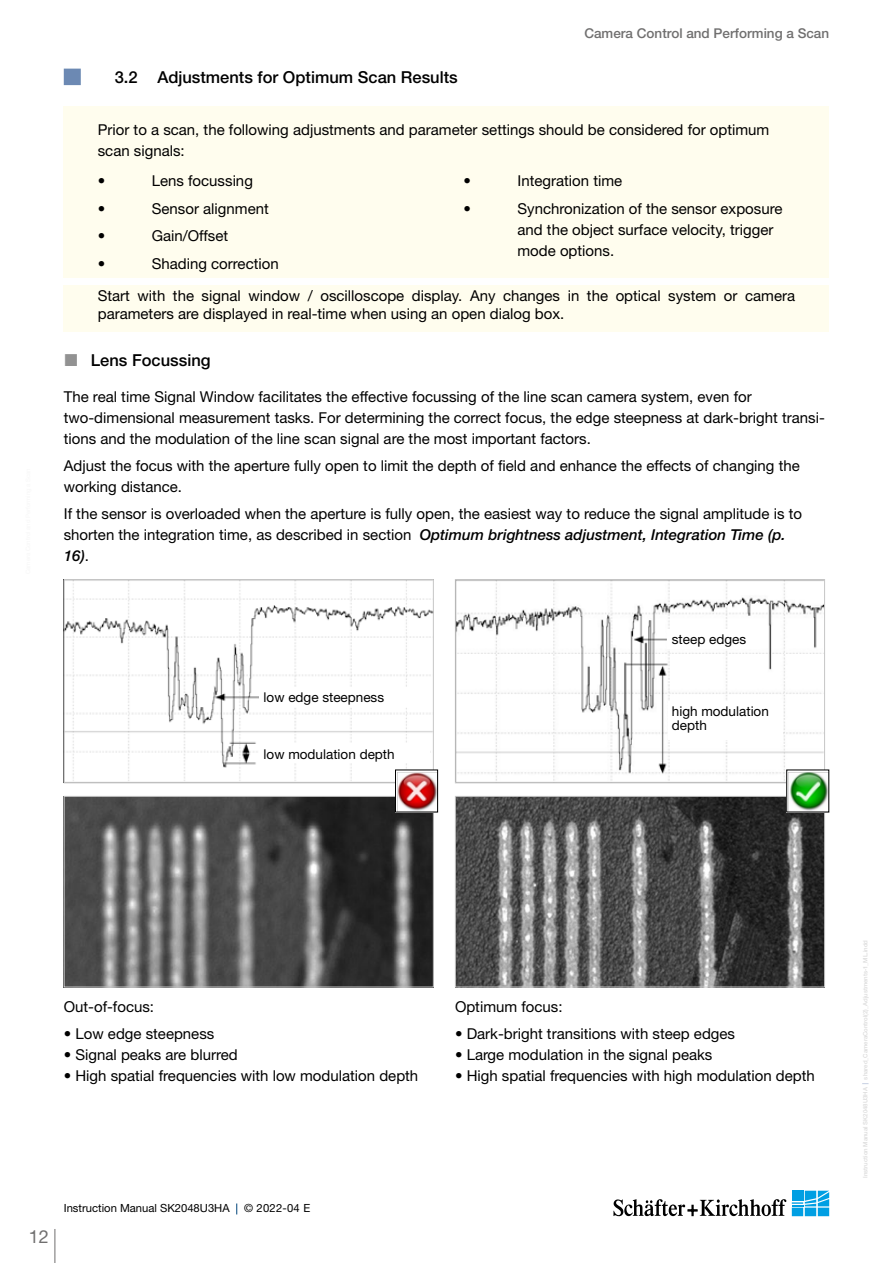
<style>
.page{position:relative;width:893px;height:1263px;background:#fff}
.page>*{position:absolute;margin:0;border:0;box-sizing:border-box;transform-origin:0 0}
.t1{font:18px "Helvetica Neue";color:#706f6f}
.t2{font:500 16.5px "Helvetica Neue";color:#000}
.t3{font:15px/21px "Helvetica Neue";color:#000}
.t4{font:700 15px "Helvetica Neue";color:#000}
.t5{font:13.5px/13.5px "Helvetica Neue";color:#000}
.t6{font:500 13.5px "Helvetica Neue";color:#706f6f}
.t7{font:11.25px "Helvetica Neue";color:#000}
.t8{font:500 6px "Helvetica Neue";color:#dadada}
.s1{font-weight:500;font-style:italic}
</style>
<div class="page">
<svg style="left:792px;top:1206px;width:37px;height:10px"></svg>
<div style="left:792px;top:1208px;width:11px;height:8px;background:#009fe3"></div>
<div style="left:805px;top:1207px;width:11px;height:9px;background:#009fe3"></div>
<div style="left:818px;top:1207px;width:11px;height:9px;background:#009fe3"></div>
<svg style="left:792px;top:1191px;width:37px;height:15px"></svg>
<svg style="left:613px;top:1199px;width:173px;height:17px"></svg>
<hr style="left:55px;top:1229px;width:1px;height:34px;background:#706f6f">
<div style="left:64px;top:69px;width:17px;height:16px;background:#6c89b3"></div>
<div style="left:64px;top:166px;width:765px;height:112px;background:#fffdee"></div>
<div style="left:64px;top:107px;width:765px;height:59px;background:#fffdee"></div>
<div style="left:64px;top:285px;width:765px;height:47px;background:#fffdee"></div>
<img style="left:457px;top:798px;width:366px;height:187px">
<div style="left:455px;top:796px;width:370px;height:191px;border:1px solid #c6c6c6"></div>
<img style="left:66px;top:798px;width:366px;height:187px">
<div style="left:64px;top:796px;width:370px;height:191px;border:1px solid #c6c6c6"></div>
<img style="left:457px;top:581px;width:366px;height:200px">
<div style="left:455px;top:579px;width:370px;height:204px;border:1px solid #c6c6c6"></div>
<div style="left:668px;top:629px;width:93px;height:19px;background:#fff"></div>
<div style="left:668px;top:701px;width:114px;height:39px;background:#fff"></div>
<img style="left:66px;top:581px;width:366px;height:200px">
<div style="left:64px;top:579px;width:370px;height:204px;border:1px solid #c6c6c6"></div>
<div style="left:259px;top:744px;width:170px;height:19px;background:#fff"></div>
<div style="left:259px;top:687px;width:170px;height:20px;background:#fff"></div>
<svg style="left:787px;top:770px;width:42px;height:42px"></svg>
<img style="left:788px;top:772px;width:39px;height:38px">
<img style="left:397px;top:771px;width:39px;height:39px">
<div style="left:395px;top:769px;width:43px;height:43px;border:1px solid #000"></div>
<p class="t2" style="left:115px;top:67px;width:344px">3.2 Adjustments for Optimum Scan Results</p>
<p class="t6" style="left:584px;top:25px;width:246px">Camera Control and Performing a Scan</p>
<p class="t3" style="left:98px;top:119px;width:673px">Prior to a scan, the following adjustments and parameter settings should be considered for optimum scan signals:</p>
<p class="t4" style="left:98px;top:172px;width:9px">•</p>
<p class="t3" style="left:152px;top:170px;width:103px">Lens focussing</p>
<p class="t4" style="left:98px;top:199px;width:9px">•</p>
<p class="t3" style="left:152px;top:198px;width:118px">Sensor alignment</p>
<p class="t4" style="left:98px;top:227px;width:9px">•</p>
<p class="t3" style="left:152px;top:225px;width:78px">Gain/Offset</p>
<p class="t4" style="left:98px;top:254px;width:9px">•</p>
<p class="t3" style="left:152px;top:252px;width:128px">Shading correction</p>
<p class="t4" style="left:463px;top:172px;width:9px">•</p>
<p class="t3" style="left:517px;top:170px;width:106px">Integration time</p>
<p class="t4" style="left:463px;top:199px;width:9px">•</p>
<p class="t3" style="left:517px;top:198px;width:267px">Synchronization of the sensor exposure and the object surface velocity, trigger mode options.</p>
<p class="t3" style="left:98px;top:287px;width:699px;line-height:18px">Start with the signal window / oscilloscope display. Any changes in the optical system or camera parameters are displayed in real-time when using an open dialog box.</p>
<p class="t2" style="left:91px;top:350px;width:121px">Lens Focussing</p>
<p class="t3" style="left:64px;top:386px;width:763px">The real time Signal Window facilitates the effective focussing of the line scan camera system, even for two-dimensional measurement tasks. For determining the correct focus, the edge steepness at dark-bright transi&shy;tions and the modulation of the line scan signal are the most important factors.</p>
<p class="t3" style="left:64px;top:455px;width:738px">Adjust the focus with the aperture fully open to limit the depth of field and enhance the effects of changing the working distance.</p>
<p class="t3" style="left:64px;top:503px;width:740px">If the sensor is overloaded when the aperture is fully open, the easiest way to reduce the signal amplitude is to shorten the integration time, as described in section <span class="s1">Optimum brightness adjustment, Integration Time (p.<br>16)</span>.</p>
<p class="t5" style="left:264px;top:691px;width:122px">low edge steepness</p>
<p class="t5" style="left:264px;top:747px;width:133px">low modulation depth</p>
<p class="t5" style="left:672px;top:632px;width:76px">steep edges</p>
<p class="t5" style="left:672px;top:704px;width:99px">high modulation depth</p>
<p class="t3" style="left:64px;top:996px;width:92px">Out-of-focus:</p>
<p class="t3" style="left:64px;top:1023px;width:152px">• Low edge steepness</p>
<p class="t3" style="left:64px;top:1044px;width:175px">• Signal peaks are blurred</p>
<p class="t3" style="left:64px;top:1065px;width:356px">• High spatial frequencies with low modulation depth</p>
<p class="t3" style="left:455px;top:996px;width:109px">Optimum focus:</p>
<p class="t3" style="left:455px;top:1023px;width:282px">• Dark-bright transitions with steep edges</p>
<p class="t3" style="left:455px;top:1044px;width:259px">• Large modulation in the signal peaks</p>
<p class="t3" style="left:455px;top:1065px;width:361px">• High spatial frequencies with high modulation depth</p>
<p class="t1" style="left:29px;top:1226px;width:22px">12</p>
<p class="t7" style="left:64px;top:1201px;width:167px">Instruction Manual SK2048U3HA</p>
<p class="t7" style="left:244px;top:1201px;width:68px">© 2022-04 E</p>
<p class="t8" style="left:862px;top:1079px;width:141px;rotate:-90deg">shared_CameraControl(2)_Adjustments-1_ML.indd</p>
<p class="t8" style="left:862px;top:1178px;width:92px;rotate:-90deg">Instruction Manual SK2048U3HA</p>
</div>
